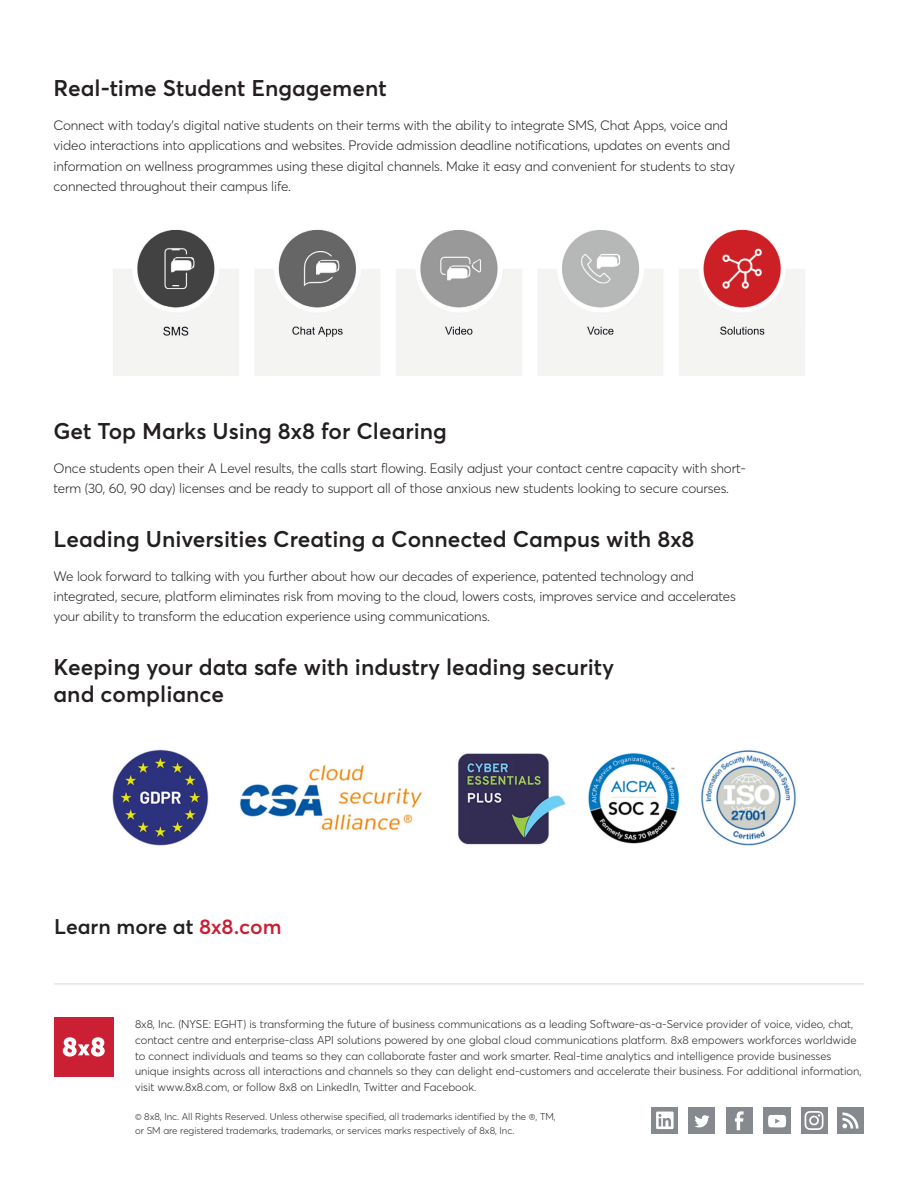
<style>
.page{position:relative;width:918px;height:1188px;background:#fff}
.page>*{position:absolute;margin:0;border:0;box-sizing:border-box;transform-origin:0 0}
.t1{font:600 22.5px/27px "Averta";color:#231f20}
.t2{font:600 21px "Averta";color:#231f20}
.t3{font:300 13.5px/20.2px "Averta";letter-spacing:-.01em;color:#231f20}
.t4{font:300 11.25px/15.8px "Averta";color:#231f20}
.t5{font:300 9.75px/13.5px "Averta";color:#231f20}
.s1{color:#cb2033}
</style>
<div class="page">
<div style="left:54px;top:1017px;width:60px;height:60px;background:#cb2033"></div>
<svg style="left:63px;top:1037px;width:42px;height:20px"></svg>
<hr style="left:54px;top:984px;width:810px;height:1px;background:#d9d9d5">
<div style="left:651px;top:1107px;width:27px;height:27px;background:#86898e"></div>
<svg style="left:656px;top:1112px;width:18px;height:17px"></svg>
<div style="left:688px;top:1107px;width:28px;height:27px;background:#86898e"></div>
<svg style="left:695px;top:1115px;width:15px;height:13px"></svg>
<div style="left:726px;top:1107px;width:27px;height:27px;background:#86898e"></div>
<svg style="left:735px;top:1111px;width:9px;height:19px"></svg>
<div style="left:801px;top:1107px;width:27px;height:27px;background:#86898e"></div>
<svg style="left:805px;top:1111px;width:19px;height:19px"></svg>
<div style="left:764px;top:1107px;width:27px;height:27px;background:#86898e"></div>
<svg style="left:768px;top:1115px;width:18px;height:12px"></svg>
<div style="left:837px;top:1107px;width:27px;height:27px;background:#86898e"></div>
<svg style="left:842px;top:1113px;width:17px;height:16px"></svg>
<img style="left:113px;top:229px;width:692px;height:146px">
<img style="left:112px;top:749px;width:684px;height:97px">
<h1 class="t1" style="left:54px;top:74px;width:335px">Real-time Student Engagement</h1>
<p class="t3" style="left:54px;top:115px;width:683px">Connect with today’s digital native students on their terms with the ability to integrate SMS, Chat Apps, voice and video interactions into applications and websites. Provide admission deadline notifications, updates on events and information on wellness programmes using these digital channels. Make it easy and convenient for students to stay connected throughout their campus life.</p>
<h1 class="t1" style="left:54px;top:417px;width:395px">Get Top Marks Using 8x8 for Clearing</h1>
<p class="t3" style="left:54px;top:457px;width:694px">Once students open their A Level results, the calls start flowing. Easily adjust your contact centre capacity with short&shy;term (30, 60, 90 day) licenses and be ready to support all of those anxious new students looking to secure courses.</p>
<h1 class="t1" style="left:54px;top:525px;width:642px">Leading Universities Creating a Connected Campus with 8x8</h1>
<p class="t3" style="left:54px;top:565px;width:684px">We look forward to talking with you further about how our decades of experience, patented technology and integrated, secure, platform eliminates risk from moving to the cloud, lowers costs, improves service and accelerates your ability to transform the education experience using communications.</p>
<h1 class="t1" style="left:54px;top:653px;width:562px">Keeping your data safe with industry leading security and compliance</h1>
<h2 class="t2" style="left:54px;top:912px;width:229px">Learn more at <span class="s1">8x8.com</span></h2>
<p class="t4" style="left:135px;top:1016px;width:728px">8x8, Inc. (NYSE: EGHT) is transforming the future of business communications as a leading Software-as-a-Service provider of voice, video, chat, contact centre and enterprise-class API solutions powered by one global cloud communications platform. 8x8 empowers workforces worldwide to connect individuals and teams so they can collaborate faster and work smarter. Real-time analytics and intelligence provide businesses unique insights across all interactions and channels so they can delight end-customers and accelerate their business. For additional information, visit www.8x8.com, or follow 8x8 on LinkedIn, Twitter and Facebook.</p>
<p class="t5" style="left:135px;top:1110px;width:422px">© 8x8, Inc. All Rights Reserved. Unless otherwise specified, all trademarks identified by the ®, TM, or SM are registered trademarks, trademarks, or services marks respectively of 8x8, Inc.</p>
</div>
